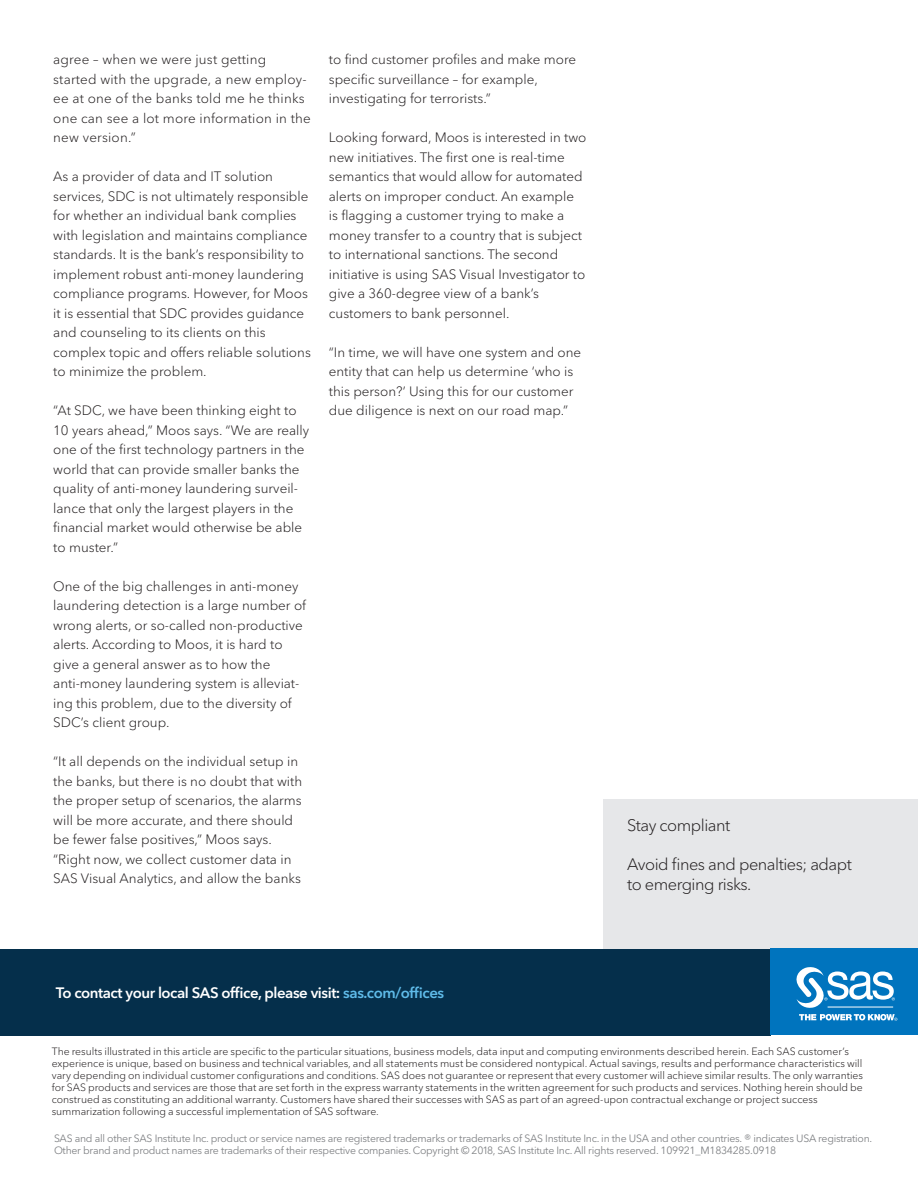
<style>
.page{position:relative;width:918px;height:1188px;background:#fff}
.page>*{position:absolute;margin:0;border:0;box-sizing:border-box;transform-origin:0 0}
.Primary_Benefits_Sta{font:300 16.5px/19.5px "Avenir Next W1 G";letter-spacing:-.03em;color:#231f20}
.Body{font:600 15px "Avenir Next W1 G";letter-spacing:-.03em;color:#fff}
.Body-2{font:300 13.5px/19.5px "Avenir Next W1 G";color:#231f20}
.Customer_Title{font:300 10.5px/12px "Avenir Next W1 G";letter-spacing:-.005em;color:#231f20}
.t1{font:10.5px/12px "Avenir Next W1 G";letter-spacing:-.025em;color:#808285}
.s1{color:#5fbbe9}
.s2{font-size:12px}
</style>
<div class="page">
<div style="left:603px;top:800px;width:315px;height:153px;background:#e6e7e9"></div>
<div style="left:0;top:949px;width:770px;height:87px;background:#052f4b"></div>
<div style="left:770px;top:948px;width:148px;height:87px;background:#0074be"></div>
<svg style="left:796px;top:967px;width:101px;height:54px"></svg>
<hr style="left:828px;top:1007px;width:65px;height:1px;background:#fff">
<p class="Body-2" style="left:53px;top:50px;width:259px">agree – when we were just getting started with the upgrade, a new employ&shy;ee at one of the banks told me he thinks one can see a lot more information in the new version.”</p>
<p class="Body-2" style="left:53px;top:167px;width:259px">As a provider of data and IT solution services, SDC is not ultimately responsible for whether an individual bank complies with legislation and maintains compliance standards. It is the bank’s responsibility to implement robust anti-money laundering compliance programs. However, for Moos it is essential that SDC provides guidance and counseling to its clients on this complex topic and offers reliable solutions to minimize the problem.</p>
<p class="Body-2" style="left:53px;top:401px;width:257px">“At SDC, we have been thinking eight to 10 years ahead,” Moos says. “We are really one of the first technology partners in the world that can provide smaller banks the quality of anti-money laundering surveil&shy;lance that only the largest players in the financial market would otherwise be able to muster.”</p>
<p class="Body-2" style="left:53px;top:576px;width:254px">One of the big challenges in anti-money laundering detection is a large number of wrong alerts, or so-called non-productive alerts. According to Moos, it is hard to give a general answer as to how the anti-money laundering system is alleviat&shy;ing this problem, due to the diversity of SDC’s client group.</p>
<p class="Body-2" style="left:53px;top:752px;width:250px">“It all depends on the individual setup in the banks, but there is no doubt that with the proper setup of scenarios, the alarms will be more accurate, and there should be fewer false positives,” Moos says. “Right now, we collect customer data in SAS Visual Analytics, and allow the banks</p>
<p class="Body-2" style="left:329px;top:50px;width:249px">to find customer profiles and make more specific surveillance – for example, investigating for terrorists.”</p>
<p class="Body-2" style="left:329px;top:128px;width:259px">Looking forward, Moos is interested in two new initiatives. The first one is real-time semantics that would allow for automated alerts on improper conduct. An example is flagging a customer trying to make a money transfer to a country that is subject to international sanctions. The second initiative is using SAS Visual Investigator to give a 360-degree view of a bank’s customers to bank personnel.</p>
<p class="Body-2" style="left:329px;top:342px;width:254px">“In time, we will have one system and one entity that can help us determine ‘who is this person?’ Using this for our customer due diligence is next on our road map.”</p>
<p class="Body" style="left:56px;top:984px;width:390px">To contact your local SAS office, please visit: <span class="s1">sas.com/offices</span></p>
<p class="Primary_Benefits_Sta" style="left:627px;top:816px;width:105px">Stay compliant</p>
<p class="Primary_Benefits_Sta" style="left:627px;top:855px;width:226px">Avoid fines and penalties; adapt to emerging risks.</p>
<p class="Customer_Title" style="left:52px;top:1046px;width:813px">The results illustrated in this article are specific to the particular situations, business models, data input and computing environments described herein. Each SAS customer’s experience is unique, based on business and technical variables, and all statements must be considered nontypical. Actual savings, results and performance characteristics will vary depending on individual customer configurations and conditions. SAS does not guarantee or represent that every customer will achieve similar results. The only warranties for SAS products and services are those that are set forth in the express warranty statements in the written agreement for such products and services. Nothing herein should be construed as constituting an additional warranty. Customers have shared their successes with SAS as part of an agreed-upon contractual exchange or project success summarization following a successful implementation of SAS software.</p>
<p class="t1" style="left:54px;top:1132px;width:820px">SAS and all other SAS Institute Inc. product or service names are registered trademarks or trademarks of SAS Institute Inc. in the USA and other countries. <span class="s2">®</span> indicates USA registration.<br>Other brand and product names are trademarks of their respective companies. Copyright © 2018, SAS Institute Inc. All rights reserved. 109921_M1834285.0918</p>
</div>
